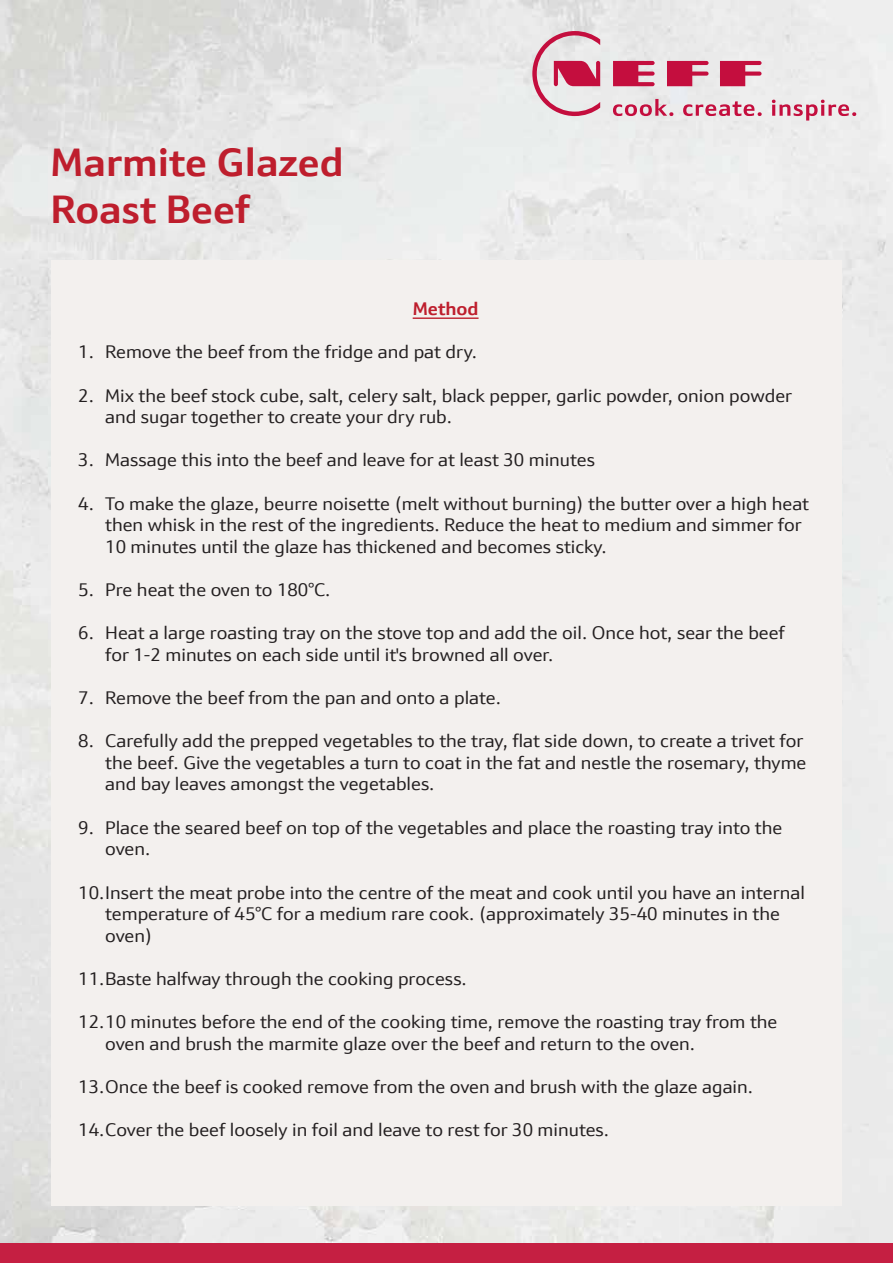
<style>
.page{position:relative;width:893px;height:1263px;background:#fff}
.page>*{position:absolute;margin:0;border:0;box-sizing:border-box;transform-origin:0 0}
.t1{font:700 39px/46.8px "Neff Sans";color:#be1e2d}
.t2{font:18px/21.6px "Neff Sans";color:#231f20}
.t3{font:700 18px "Neff Sans";color:#be1e2d}
</style>
<div class="page">
<img style="left:0;top:0;width:893px;height:1244px">
<div style="left:51px;top:261px;width:791px;height:945px;background:#f3f0ee"></div>
<svg style="left:613px;top:99px;width:60px;height:17px"></svg>
<svg style="left:683px;top:101px;width:79px;height:15px"></svg>
<svg style="left:772px;top:100px;width:84px;height:21px;background:#e1b1be"></svg>
<svg style="left:613px;top:61px;width:42px;height:25px"></svg>
<svg style="left:667px;top:61px;width:42px;height:25px"></svg>
<svg style="left:720px;top:61px;width:41px;height:25px"></svg>
<svg style="left:532px;top:31px;width:68px;height:85px;background:#dda6b4"></svg>
<div style="left:0;top:1244px;width:893px;height:19px;background:#c51f42"></div>
<hr style="left:413px;top:317px;width:66px;height:2px;background:#be1e2d">
<h1 class="t1" style="left:51px;top:140px;width:295px">Marmite Glazed<br>Roast Beef</h1>
<p class="t3" style="left:413px;top:298px;width:67px">Method</p>
<p class="t2" style="left:78px;top:341px;width:400px">1. Remove the beef from the fridge and pat dry.</p>
<p class="t2" style="left:105px;top:385px;width:688px;text-indent:-27px">2. Mix the beef stock cube, salt, celery salt, black pepper, garlic powder, onion powder and sugar together to create your dry rub.</p>
<p class="t2" style="left:78px;top:449px;width:518px">3. Massage this into the beef and leave for at least 30 minutes</p>
<p class="t2" style="left:105px;top:493px;width:705px;text-indent:-27px">4. To make the glaze, beurre noisette (melt without burning) the butter over a high heat then whisk in the rest of the ingredients. Reduce the heat to medium and simmer for<br>10 minutes until the glaze has thickened and becomes sticky.</p>
<p class="t2" style="left:78px;top:579px;width:254px">5. Pre heat the oven to 180°C.</p>
<p class="t2" style="left:105px;top:622px;width:681px;text-indent:-27px">6. Heat a large roasting tray on the stove top and add the oil. Once hot, sear the beef for 1-2 minutes on each side until it's browned all over.</p>
<p class="t2" style="left:78px;top:687px;width:424px">7. Remove the beef from the pan and onto a plate.</p>
<p class="t2" style="left:105px;top:730px;width:703px;text-indent:-27px">8. Carefully add the prepped vegetables to the tray, flat side down, to create a trivet for the beef. Give the vegetables a turn to coat in the fat and nestle the rosemary, thyme and bay leaves amongst the vegetables.</p>
<p class="t2" style="left:105px;top:817px;width:679px;text-indent:-27px">9. Place the seared beef on top of the vegetables and place the roasting tray into the oven.</p>
<p class="t2" style="left:105px;top:881px;width:701px;text-indent:-27px">10.Insert the meat probe into the centre of the meat and cook until you have an internal temperature of 45°C for a medium rare cook. (approximately 35-40 minutes in the oven)</p>
<p class="t2" style="left:78px;top:968px;width:390px">11.Baste halfway through the cooking process.</p>
<p class="t2" style="left:105px;top:1011px;width:674px;text-indent:-27px">12.10 minutes before the end of the cooking time, remove the roasting tray from the oven and brush the marmite glaze over the beef and return to the oven.</p>
<p class="t2" style="left:78px;top:1076px;width:676px">13.Once the beef is cooked remove from the oven and brush with the glaze again.</p>
<p class="t2" style="left:78px;top:1119px;width:532px">14.Cover the beef loosely in foil and leave to rest for 30 minutes.</p>
</div>
